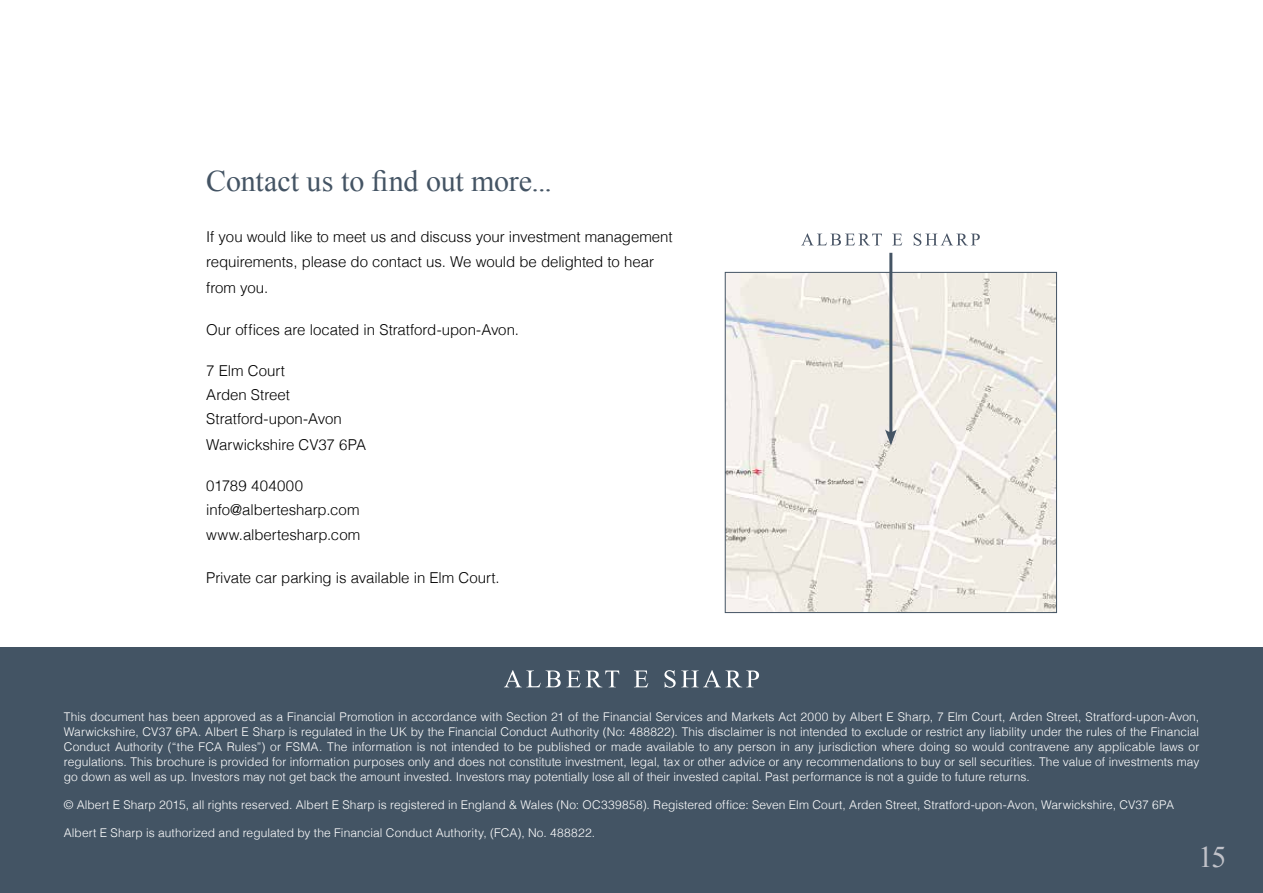
<style>
.page{position:relative;width:1263px;height:893px;background:#fff}
.page>*{position:absolute;margin:0;border:0;box-sizing:border-box;transform-origin:0 0}
.t1{font:30px "Times New Roman";letter-spacing:-.005em;color:#445464}
.t2{font:30px "Times New Roman";color:#c1c2c9}
.t3{font:300 15px/24px "Helvetica";letter-spacing:-.005em;color:#000}
.t4{font:300 12px/15px "Helvetica";letter-spacing:.005em;color:#fff;text-align:justify}
</style>
<div class="page">
<div style="left:0;top:648px;width:1263px;height:245px;background:#435464"></div>
<svg style="left:504px;top:670px;width:115px;height:17px"></svg>
<svg style="left:634px;top:670px;width:14px;height:17px"></svg>
<svg style="left:664px;top:670px;width:95px;height:18px"></svg>
<img style="left:727px;top:274px;width:328px;height:337px">
<div style="left:725px;top:272px;width:332px;height:341px;border:1px solid #445464"></div>
<hr style="left:889px;top:253px;width:3px;height:182px;background:#445464">
<svg style="left:885px;top:429px;width:12px;height:16px"></svg>
<svg style="left:802px;top:233px;width:80px;height:12px"></svg>
<svg style="left:893px;top:234px;width:9px;height:11px"></svg>
<svg style="left:914px;top:233px;width:66px;height:13px"></svg>
<h1 class="t1" style="left:206px;top:161px;width:347px">Contact us to find out more...</h1>
<p class="t3" style="left:206px;top:223px;width:468px;line-height:25.5px">If you would like to meet us and discuss your investment management requirements, please do contact us. We would be delighted to hear from you.</p>
<p class="t3" style="left:206px;top:317px;width:314px">Our offices are located in Stratford-upon-Avon.</p>
<p class="t3" style="left:206px;top:358px;width:137px">7 Elm Court<br>Arden Street<br>Stratford-upon-Avon</p>
<p class="t3" style="left:206px;top:432px;width:161px">Warwickshire CV37 6PA</p>
<p class="t3" style="left:206px;top:473px;width:155px">01789 404000 info@albertesharp.com</p>
<p class="t3" style="left:206px;top:522px;width:156px">www.albertesharp.com</p>
<p class="t3" style="left:206px;top:565px;width:295px">Private car parking is available in Elm Court.</p>
<p class="t4" style="left:64px;top:709px;width:1137px">This document has been approved as a Financial Promotion in accordance with Section 21 of the Financial Services and Markets Act 2000 by Albert E Sharp, 7 Elm Court, Arden Street, Stratford-upon-Avon, Warwickshire, CV37 6PA. Albert E Sharp is regulated in the UK by the Financial Conduct Authority (No: 488822). This disclaimer is not intended to exclude or restrict any liability under the rules of the Financial Conduct Authority (“the FCA Rules”) or FSMA. The information is not intended to be published or made available to any person in any jurisdiction where doing so would contravene any applicable laws or regulations. This brochure is provided for information purposes only and does not constitute investment, legal, tax or other advice or any recommendations to buy or sell securities. The value of investments may go down as well as up. Investors may not get back the amount invested. Investors may potentially lose all of their invested capital. Past performance is not a guide to future returns.</p>
<p class="t4" style="left:64px;top:796px;width:1112px">© Albert E Sharp 2015, all rights reserved. Albert E Sharp is registered in England &amp; Wales (No: OC339858). Registered office: Seven Elm Court, Arden Street, Stratford-upon-Avon, Warwickshire, CV37 6PA</p>
<p class="t4" style="left:64px;top:824px;width:533px">Albert E Sharp is authorized and regulated by the Financial Conduct Authority, (FCA), No. 488822.</p>
<h1 class="t2" style="left:1198px;top:837px;width:30px">15</h1>
</div>
